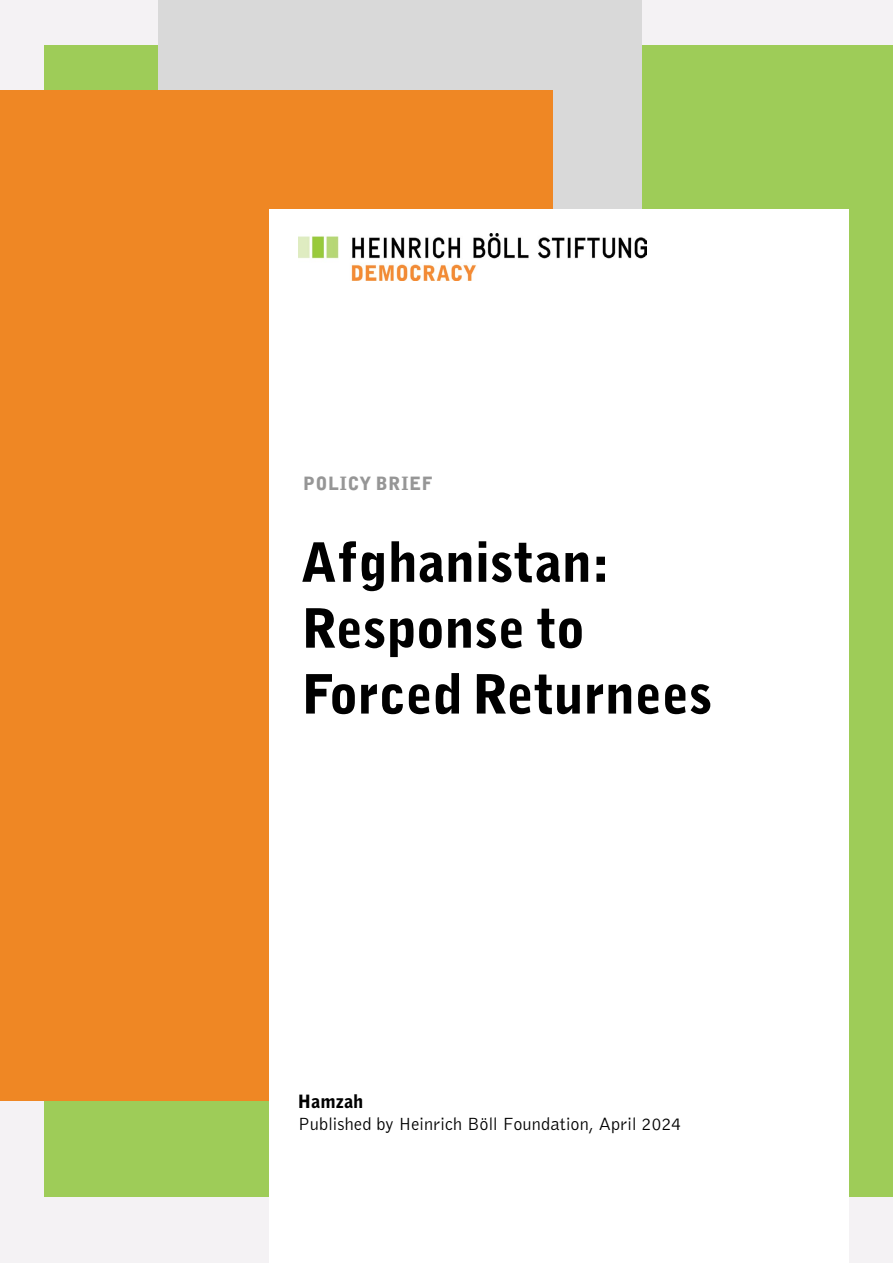
<style>
.page{position:relative;width:893px;height:1263px;background:#f4f2f4}
.page>*{position:absolute;margin:0;border:0;box-sizing:border-box;transform-origin:0 0}
.t1{font:900 54px/65.8px "Bell Gothic";color:#000}
.t2{font:300 18.3px "Bell Gothic Std";letter-spacing:-.005em;color:#000}
.t3{font:900 18.3px "Bell Gothic";letter-spacing:.03em;color:#969696}
.t4{font:900 18.3px "Bell Gothic";letter-spacing:.005em;color:#000}
</style>
<div class="page">
<div style="left:45px;top:45px;width:848px;height:1151px;background:#9ecc58"></div>
<div style="left:158px;top:0;width:483px;height:884px;background:#d9d9d9"></div>
<div style="left:0;top:90px;width:553px;height:1010px;background:#ef8724"></div>
<div style="left:269px;top:209px;width:580px;height:1054px;background:#fff"></div>
<img style="left:298px;top:234px;width:348px;height:46px">
<p class="t3" style="left:303px;top:472px;width:130px">POLICY BRIEF</p>
<h1 class="t1" style="left:301px;top:531px;width:413px">Afghanistan:<br>Response to<br>Forced Returnees</h1>
<p class="t4" style="left:298px;top:1089px;width:67px">Hamzah</p>
<p class="t2" style="left:298px;top:1114px;width:385px">Published by Heinrich Böll Foundation, April 2024</p>
</div>
